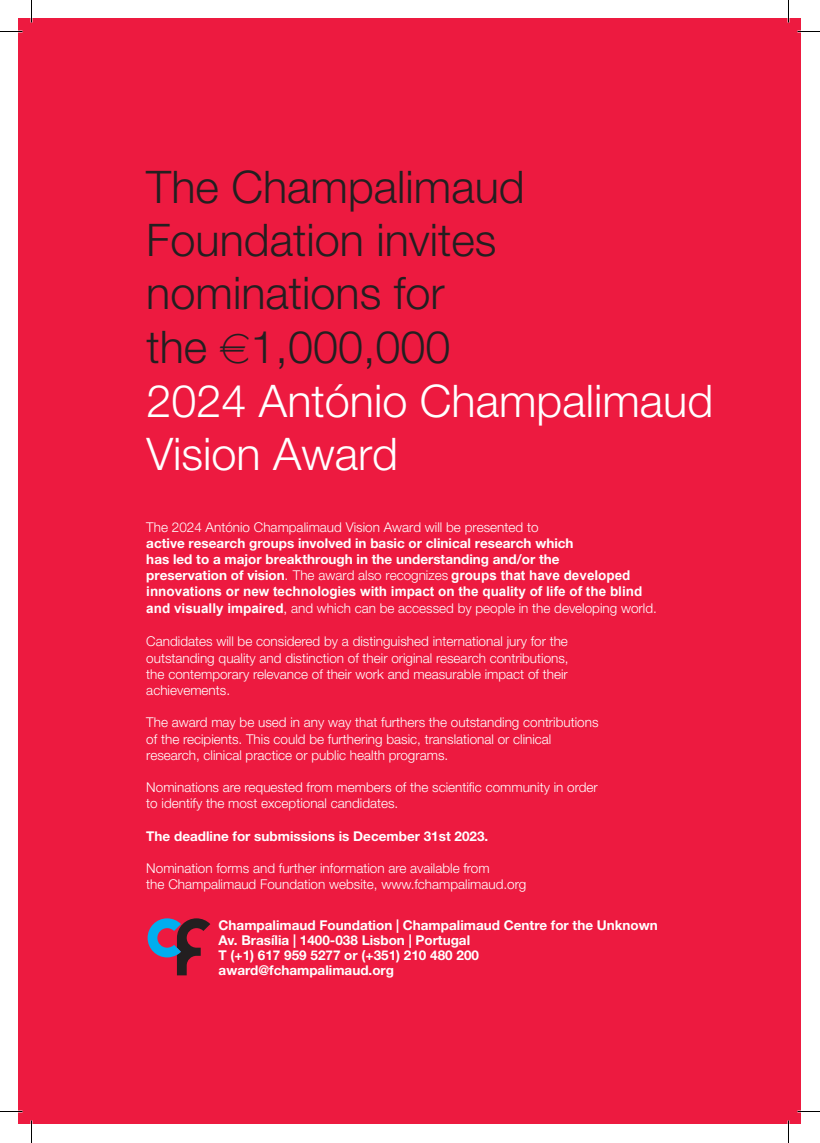
<style>
.page{position:relative;width:820px;height:1143px;background:#fff}
.page>*{position:absolute;margin:0;border:0;box-sizing:border-box;transform-origin:0 0}
.t1{font:300 45px/53.6px "Helvetica Neue LT Std";color:#231f20}
.t2{font:300 13.5px/16.2px "Helvetica Neue LT Std";color:#fff}
.t3{font:700 13.5px/15px "Helvetica Neue LT Std";color:#fff}
.t4{font:700 13.5px/16.2px "Arial";color:#fff}
.s1{font-family:"Eurofont";font-weight:400;font-size:37.5px}
.s2{color:#fff}
.s3{font-family:"Helvetica Neue LT Std"}
.s4{font-family:"Helvetica Neue LT Std";font-weight:400;font-stretch:condensed}
.s5{font-family:"Helvetica Neue LT Std";font-weight:300}
.s6{font-family:"Arial";font-weight:700}
.s7{font-family:"Arial";font-weight:400}
</style>
<div class="page">
<div style="left:19px;top:19px;width:782px;height:1105px;background:#ed1a40"></div>
<svg style="left:148px;top:918px;width:62px;height:57px"></svg>
<hr style="left:787px;top:0;width:2px;height:22px;background:#fff">
<hr style="left:787px;top:1120px;width:2px;height:23px;background:#fff">
<svg style="left:0;top:31px;width:22px;height:1px"></svg>
<svg style="left:797px;top:31px;width:22px;height:1px"></svg>
<svg style="left:0;top:1111px;width:22px;height:1px"></svg>
<svg style="left:797px;top:1111px;width:22px;height:1px"></svg>
<svg style="left:31px;top:0;width:1px;height:22px"></svg>
<svg style="left:31px;top:1120px;width:1px;height:23px"></svg>
<svg style="left:788px;top:0;width:1px;height:22px"></svg>
<svg style="left:788px;top:1120px;width:1px;height:23px"></svg>
<h1 class="t1" style="left:146px;top:159px;width:568px">The Champalimaud<br>Foundation invites nominations for<br>the <span class="s1">a</span>1,000,000<br><span class="s2">2024 António Champalimaud<br>Vision Award</span></h1>
<p class="t2" style="left:146px;top:518px;width:394px">The 2024 António Champalimaud Vision Award will be presented to</p>
<p class="t3" style="left:146px;top:534px;width:429px;line-height:16.2px">active research groups involved in basic or clinical research which has led to a major breakthrough in the understanding and/or the</p>
<p class="t4" style="left:146px;top:568px;width:497px"><span class="s3">preservation of vision</span><span class="s4">.</span> <span class="s5">The award also recognizes</span> groups that have developed innovations or new technologies with impact on the quality of life of the blind</p>
<p class="t2" style="left:146px;top:599px;width:512px"><span class="s6">and visually impaired</span><span class="s7">,</span> and which can be accessed by people in the developing world.</p>
<p class="t2" style="left:146px;top:633px;width:424px;text-align:justify">Candidates will be considered by a distinguished international jury for the outstanding quality and distinction of their original research contributions, the contemporary relevance of their work and measurable impact of their achievements.</p>
<p class="t2" style="left:146px;top:714px;width:454px">The award may be used in any way that furthers the outstanding contributions of the recipients. This could be furthering basic, translational or clinical research, clinical practice or public health programs.</p>
<p class="t2" style="left:146px;top:779px;width:453px">Nominations are requested from members of the scientific community in order to identify the most exceptional candidates.</p>
<p class="t3" style="left:146px;top:828px;width:343px">The deadline for submissions is December 31st 2023.</p>
<p class="t2" style="left:146px;top:860px;width:382px">Nomination forms and further information are available from<br>the Champalimaud Foundation website, www.fchampalimaud.org</p>
<p class="t3" style="left:219px;top:917px;width:441px">Champalimaud Foundation | Champalimaud Centre for the Unknown Av. Brasília | 1400-038 Lisbon | Portugal<br>T (+1) 617 959 5277 or (+351) 210 480 200 award@fchampalimaud.org</p>
</div>
